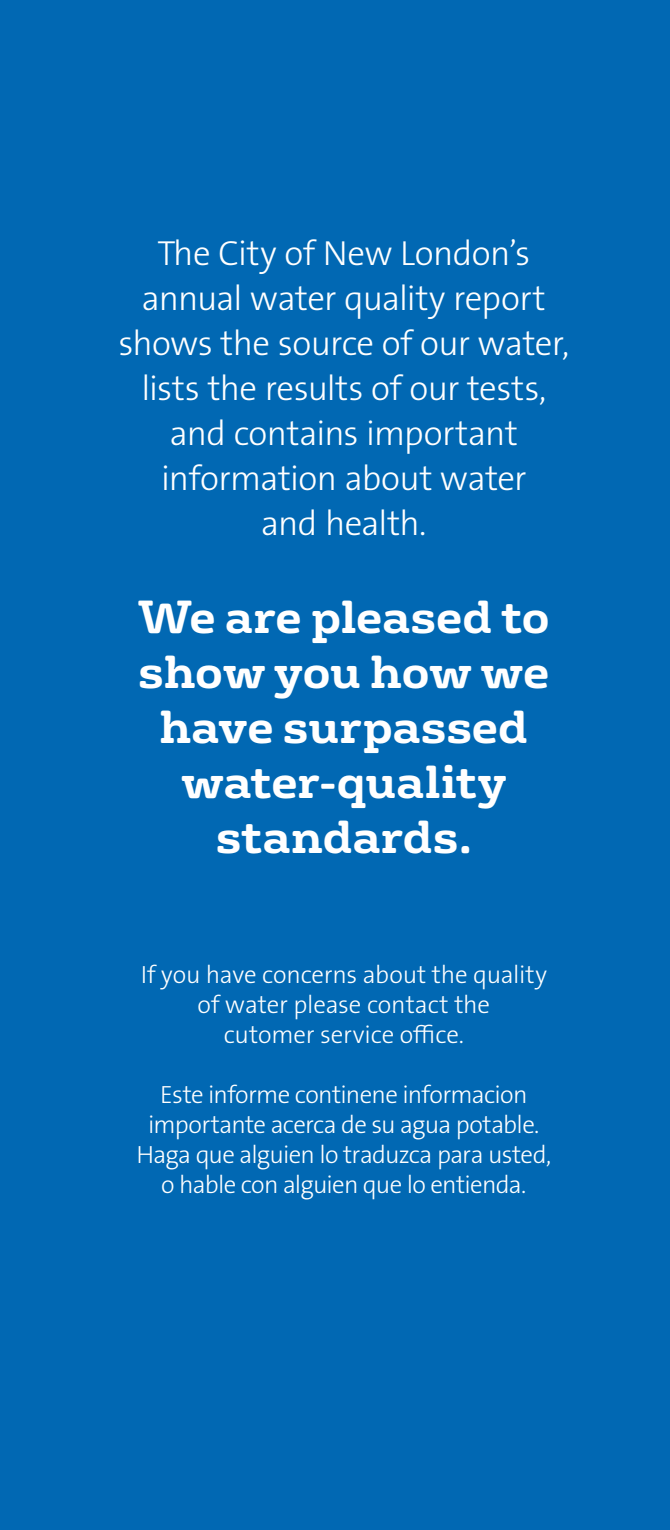
<style>
.page{position:relative;width:670px;height:1530px;background:#0168b3}
.page>*{position:absolute;margin:0;border:0;box-sizing:border-box;transform-origin:0 0}
.t1{font:700 45px/55px "FS Rufus";color:#fff;text-align:center}
.t2{font:35px/45px "The Sans Veolia W3 Lig";letter-spacing:-.015em;color:#fff;text-align:center}
.t3{font:25px "The Sans Veolia W3 Lig";letter-spacing:-.025em;color:#fff}
.t4{font:25px "The Sans Veolia W3 Lig";letter-spacing:-.005em;color:#fff}
</style>
<div class="page">
<p class="t2" style="left:158px;top:231px;width:374px">The City of New London’s</p>
<p class="t2" style="left:118px;top:276px;width:452px">annual water quality report shows the source of our water, lists the results of our tests, and contains important</p>
<p class="t2" style="left:161px;top:456px;width:367px">information about water</p>
<p class="t2" style="left:261px;top:501px;width:167px">and health.</p>
<p class="t1" style="left:138px;top:585px;width:413px">We are pleased to show you how we have surpassed</p>
<p class="t1" style="left:181px;top:750px;width:326px">water-quality</p>
<p class="t1" style="left:216px;top:805px;width:258px">standards.</p>
<p class="t4" style="left:141px;top:958px;width:408px">If you have concerns about the quality</p>
<p class="t4" style="left:197px;top:988px;width:294px">of water please contact the</p>
<p class="t4" style="left:224px;top:1018px;width:242px">cutomer service office.</p>
<p class="t3" style="left:160px;top:1078px;width:368px">Este informe continene informacion</p>
<p class="t3" style="left:148px;top:1108px;width:393px">importante acerca de su agua potable.</p>
<p class="t3" style="left:136px;top:1138px;width:416px">Haga que alguien lo traduzca para usted,</p>
<p class="t3" style="left:161px;top:1168px;width:366px">o hable con alguien que lo entienda.</p>
</div>
